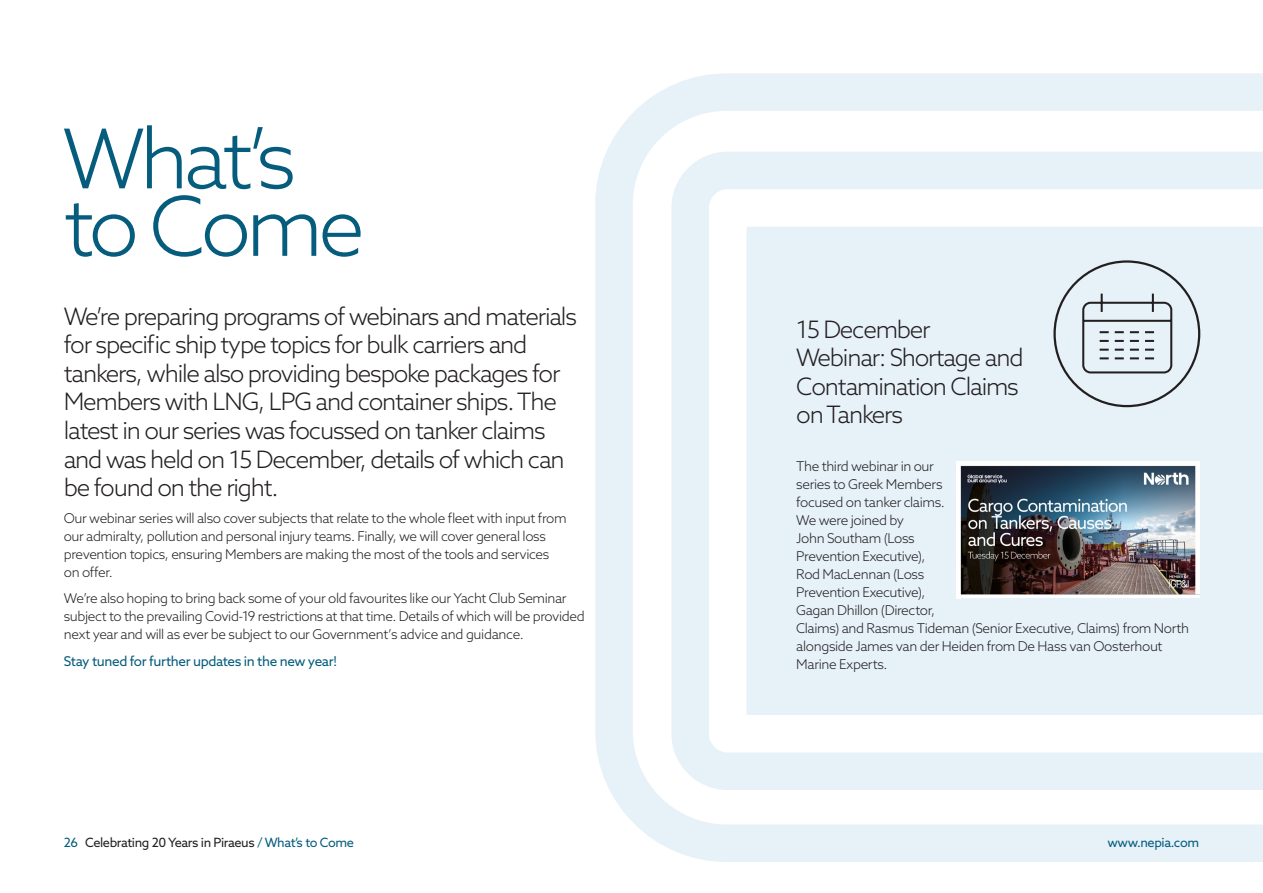
<style>
.page{position:relative;width:1263px;height:893px;background:#fff}
.page>*{position:absolute;margin:0;border:0;box-sizing:border-box;transform-origin:0 0}
.NORTH_-_Title{font:300 82.5px/67.5px "Azo Sans";letter-spacing:-.06em;color:#055c7d}
.NORTH_-_Title-2{font:300 24px/28.5px "Azo Sans";letter-spacing:-.05em;color:#231f20}
.NORTH_-_Body_2{font:300 13.5px/18px "Azo Sans";letter-spacing:-.03em;color:#231f20}
.NORTH_-_Body_2-2{font:13.5px "Azo Sans";letter-spacing:-.025em;color:#055c7d}
.NORTH_-_Navigation{font:12.75px "Azo Sans";letter-spacing:-.03em;color:#231f20}
.NORTH_-_Navigation-2{font:12.75px "Azo Sans";letter-spacing:-.03em;color:#055c7d}
.s1{color:#055c7d}
</style>
<div class="page">
<svg style="left:595px;top:73px;width:668px;height:789px;fill:#e6f1f8"></svg>
<svg style="left:1081px;top:292px;width:92px;height:82px;background:#c8d0d7"></svg>
<img style="left:956px;top:461px;width:243px;height:137px">
<p class="NORTH_-_Title" style="left:63px;top:124px;width:304px">What’s to Come</p>
<p class="NORTH_-_Title-2" style="left:64px;top:302px;width:515px">We’re preparing programs of webinars and materials for specific ship type topics for bulk carriers and tankers, while also providing bespoke packages for Members with LNG, LPG and container ships. The latest in our series was focussed on tanker claims and was held on 15 December, details of which can be found on the right.</p>
<p class="NORTH_-_Body_2" style="left:64px;top:508px;width:504px">Our webinar series will also cover subjects that relate to the whole fleet with input from our admiralty, pollution and personal injury teams. Finally, we will cover general loss prevention topics, ensuring Members are making the most of the tools and services on offer.</p>
<p class="NORTH_-_Body_2" style="left:64px;top:589px;width:522px">We’re also hoping to bring back some of your old favourites like our Yacht Club Seminar subject to the prevailing Covid-19 restrictions at that time. Details of which will be provided next year and will as ever be subject to our Government’s advice and guidance.</p>
<p class="NORTH_-_Body_2-2" style="left:64px;top:652px;width:275px">Stay tuned for further updates in the new year!</p>
<p class="NORTH_-_Title-2" style="left:796px;top:315px;width:229px">15 December<br>Webinar: Shortage and<br>Contamination Claims on Tankers</p>
<p class="NORTH_-_Body_2" style="left:796px;top:457px;width:394px">The third webinar in our<br>series to Greek Members<br>focused on tanker claims.<br>We were joined by<br>John Southam (Loss<br>Prevention Executive),<br>Rod MacLennan (Loss<br>Prevention Executive),<br>Gagan Dhillon (Director,<br>Claims) and Rasmus Tideman (Senior Executive, Claims) from North alongside James van der Heiden from De Hass van Oosterhout<br>Marine Experts.</p>
<p class="NORTH_-_Navigation" style="left:64px;top:834px;width:292px"><span class="s1">26</span> Celebrating 20 Years in Piraeus <span class="s1">/ What’s to Come</span></p>
<p class="NORTH_-_Navigation-2" style="left:1107px;top:834px;width:93px">www.nepia.com</p>
</div>
